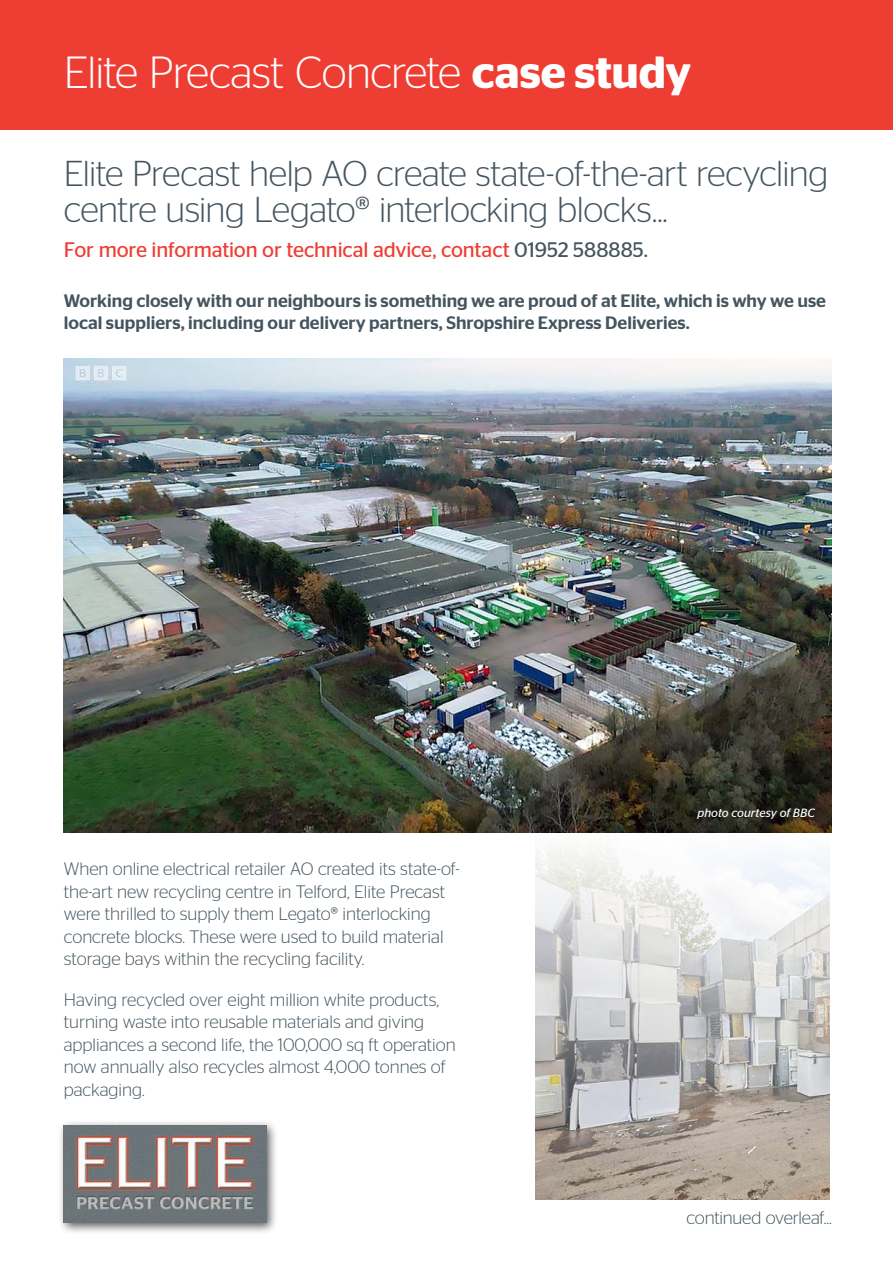
<style>
.page{position:relative;width:893px;height:1263px;background:#fff}
.page>*{position:absolute;margin:0;border:0;box-sizing:border-box;transform-origin:0 0}
.t1{font:300 45px "Stag Sans";letter-spacing:-.02em;color:#fff}
.t2{font:300 36px/36px "Stag Sans";letter-spacing:-.02em;color:#45555f}
.t3{font:21px "Stag Sans";letter-spacing:-.005em;color:#ee3e34}
.t4{font:300 18px/22.5px "Stag Sans";color:#45555f}
.t5{font:500 18px/22.5px "Stag Sans";color:#45555f}
.t6{font:italic 12px "Stag Sans";color:#fff}
.s1{font-weight:600}
.s2{color:#45555f}
</style>
<div class="page">
<div style="left:0;top:0;width:893px;height:129px;background:#ee3e34"></div>
<div style="left:58px;top:1119px;width:221px;height:115px;background:#231f20;opacity:.75"></div>
<img style="left:64px;top:1125px;width:202px;height:97px">
<img style="left:64px;top:358px;width:768px;height:475px">
<img style="left:536px;top:847px;width:293px;height:352px">
<p class="t1" style="left:64px;top:48px;width:629px">Elite Precast Concrete <span class="s1">case study</span></p>
<p class="t2" style="left:64px;top:155px;width:766px">Elite Precast help AO create state-of-the-art recycling centre using Legato® interlocking blocks...</p>
<p class="t3" style="left:64px;top:238px;width:586px">For more information or technical advice, contact <span class="s2">01952 588885.</span></p>
<p class="t5" style="left:64px;top:289px;width:764px">Working closely with our neighbours is something we are proud of at Elite, which is why we use local suppliers, including our delivery partners, Shropshire Express Deliveries.</p>
<p class="t4" style="left:64px;top:858px;width:397px">When online electrical retailer AO created its state-of&shy;the-art new recycling centre in Telford, Elite Precast were thrilled to supply them Legato® interlocking concrete blocks. These were used to build material storage bays within the recycling facility.</p>
<p class="t4" style="left:64px;top:988px;width:393px">Having recycled over eight million white products, turning waste into reusable materials and giving appliances a second life, the 100,000 sq ft operation now annually also recycles almost 4,000 tonnes of packaging.</p>
<p class="t6" style="left:697px;top:806px;width:119px">photo courtesy of BBC</p>
<p class="t4" style="left:687px;top:1206px;width:147px">continued overleaf...</p>
</div>
